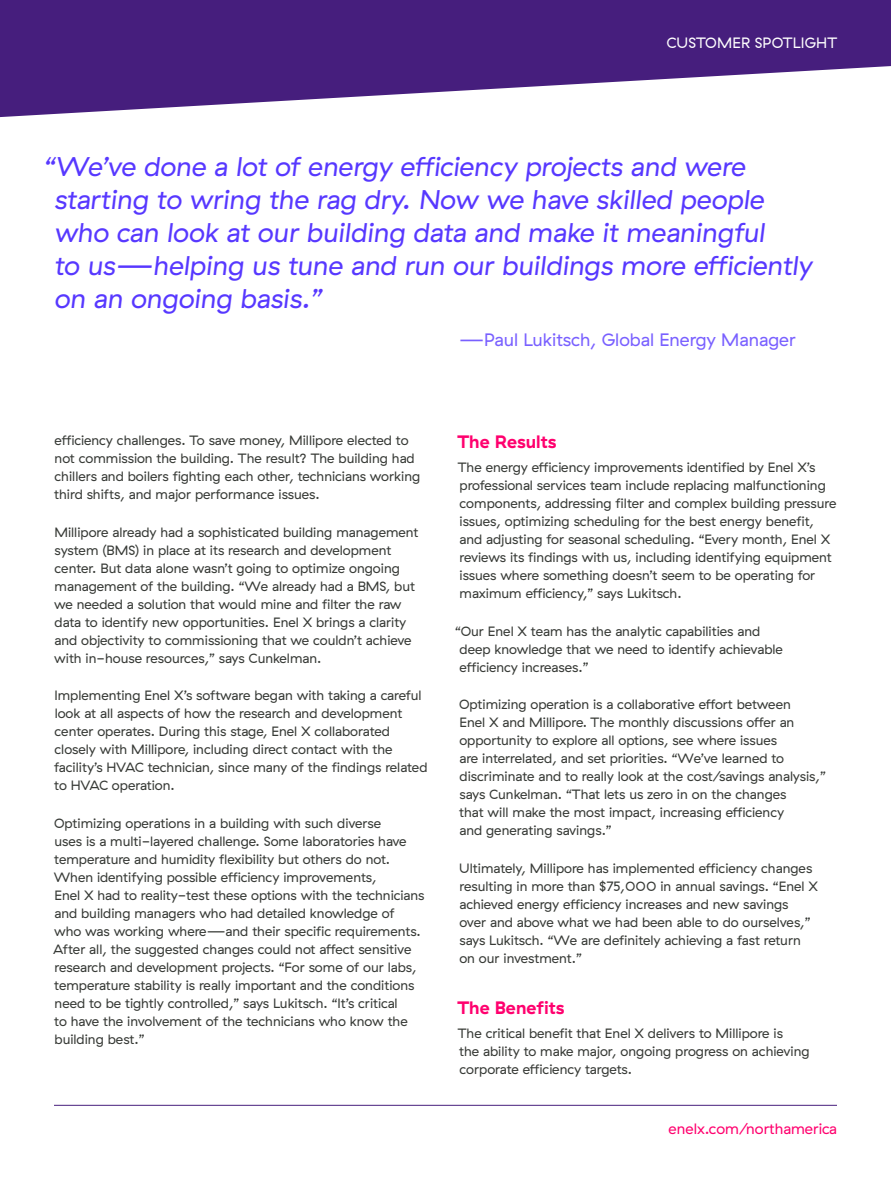
<style>
.page{position:relative;width:891px;height:1188px;background:#fff}
.page>*{position:absolute;margin:0;border:0;box-sizing:border-box;transform-origin:0 0}
.t1{font:italic 27px/33px "GT Haptik Enel X";color:#5738ff}
.t2{font:18px "GT Haptik Enel X";color:#7960ff}
.t3{font:18px "My Font";color:#ff006e}
.t4{font:15px "GT Haptik Enel X";color:#ff006e}
.t5{font:15px "GT Haptik Enel X";letter-spacing:.01em;color:#fff}
.t6{font:13.5px/18px "GT Haptik Enel X";color:#373a36}
</style>
<div class="page">
<svg style="left:0;top:0;width:891px;height:118px;fill:#461e7d"></svg>
<hr style="left:54px;top:1105px;width:783px;height:1px;background:#461e7d">
<p class="t5" style="left:666px;top:34px;width:172px">CUSTOMER SPOTLIGHT</p>
<p class="t1" style="left:54px;top:150px;width:760px;text-indent:-10px">“We’ve done a lot of energy efficiency projects and were starting to wring the rag dry. Now we have skilled people who can look at our building data and make it meaningful<br>to us—helping us tune and run our buildings more efficiently on an ongoing basis.”</p>
<h2 class="t2" style="left:459px;top:329px;width:338px">—Paul Lukitsch, Global Energy Manager</h2>
<p class="t6" style="left:54px;top:432px;width:368px">efficiency challenges. To save money, Millipore elected to not commission the building. The result? The building had chillers and boilers fighting each other, technicians working third shifts, and major performance issues.</p>
<p class="t6" style="left:54px;top:523px;width:366px">Millipore already had a sophisticated building management system (BMS) in place at its research and development center. But data alone wasn’t going to optimize ongoing management of the building. “We already had a BMS, but we needed a solution that would mine and filter the raw data to identify new opportunities. Enel X brings a clarity and objectivity to commissioning that we couldn’t achieve with in-house resources,” says Cunkelman.</p>
<p class="t6" style="left:54px;top:687px;width:375px">Implementing Enel X’s software began with taking a careful look at all aspects of how the research and development center operates. During this stage, Enel X collaborated closely with Millipore, including direct contact with the facility’s HVAC technician, since many of the findings related to HVAC operation.</p>
<p class="t6" style="left:53px;top:814px;width:373px">Optimizing operations in a building with such diverse<br>uses is a multi-layered challenge. Some laboratories have temperature and humidity flexibility but others do not.<br>When identifying possible efficiency improvements,<br>Enel X had to reality-test these options with the technicians and building managers who had detailed knowledge of<br>who was working where—and their specific requirements.<br>After all, the suggested changes could not affect sensitive research and development projects. “For some of our labs, temperature stability is really important and the conditions need to be tightly controlled,” says Lukitsch. “It’s critical<br>to have the involvement of the technicians who know the building best.”</p>
<h2 class="t3" style="left:457px;top:431px;width:101px">The Results</h2>
<p class="t6" style="left:458px;top:459px;width:380px">The energy efficiency improvements identified by Enel X’s professional services team include replacing malfunctioning components, addressing filter and complex building pressure issues, optimizing scheduling for the best energy benefit, and adjusting for seasonal scheduling. “Every month, Enel X reviews its findings with us, including identifying equipment issues where something doesn’t seem to be operating for maximum efficiency,” says Lukitsch.</p>
<p class="t6" style="left:460px;top:622px;width:325px;text-indent:-4px">“Our Enel X team has the analytic capabilities and deep knowledge that we need to identify achievable efficiency increases.”</p>
<p class="t6" style="left:459px;top:696px;width:368px">Optimizing operation is a collaborative effort between<br>Enel X and Millipore. The monthly discussions offer an opportunity to explore all options, see where issues<br>are interrelated, and set priorities. “We’ve learned to discriminate and to really look at the cost/savings analysis,” says Cunkelman. “That lets us zero in on the changes<br>that will make the most impact, increasing efficiency<br>and generating savings.”</p>
<p class="t6" style="left:459px;top:859px;width:360px">Ultimately, Millipore has implemented efficiency changes resulting in more than $75,000 in annual savings. “Enel X achieved energy efficiency increases and new savings over and above what we had been able to do ourselves,” says Lukitsch. “We are definitely achieving a fast return on our investment.”</p>
<h2 class="t3" style="left:457px;top:997px;width:109px">The Benefits</h2>
<p class="t6" style="left:458px;top:1024px;width:353px">The critical benefit that Enel X delivers to Millipore is<br>the ability to make major, ongoing progress on achieving corporate efficiency targets.</p>
<p class="t4" style="left:669px;top:1120px;width:170px">enelx.com/northamerica</p>
</div>
